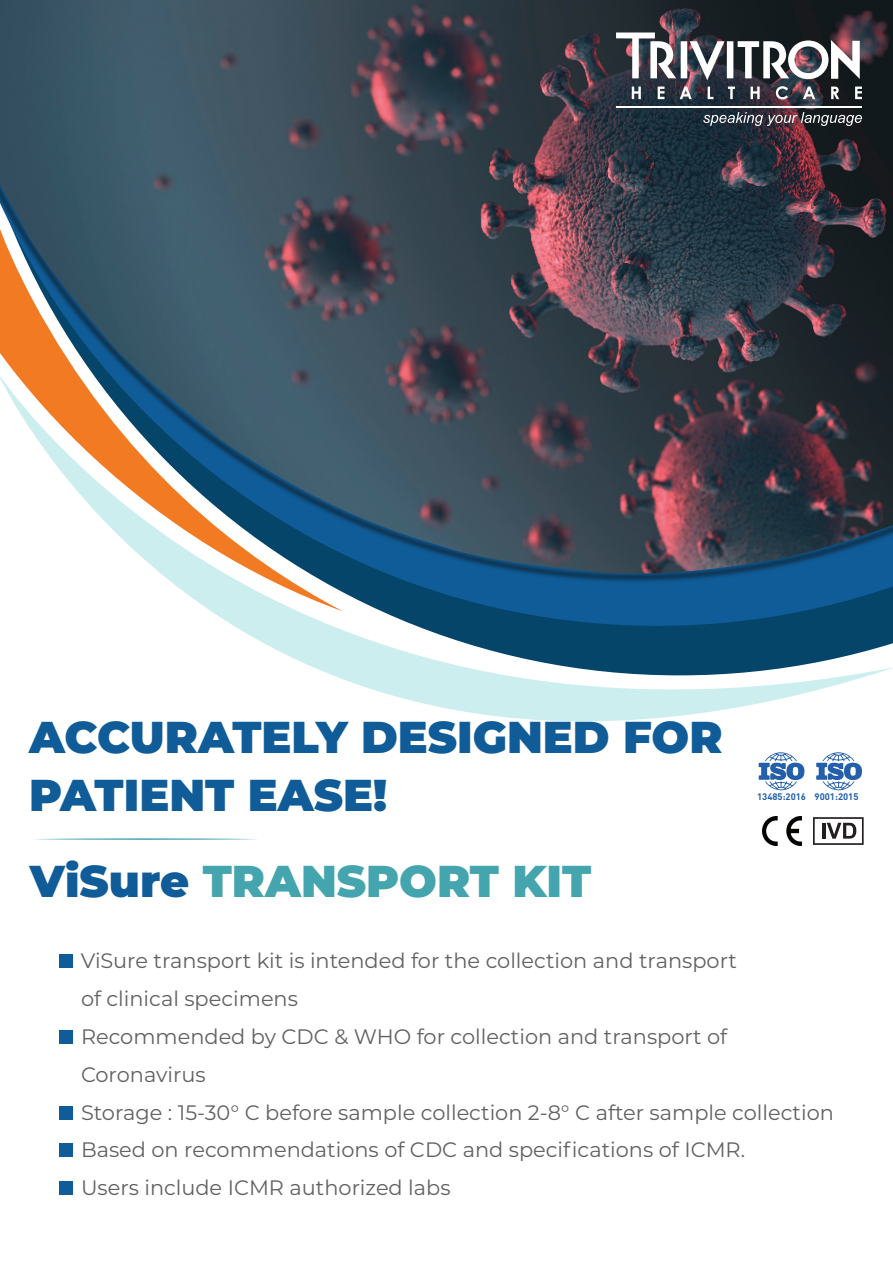
<style>
.page{position:relative;width:893px;height:1263px;background:#fff}
.page>*{position:absolute;margin:0;border:0;box-sizing:border-box;transform-origin:0 0}
.t1{font:900 44.55px/57.6px "Montserrat";color:#0f5c98}
.t2{font:900 44.55px "Montserrat";color:#44a5ae}
.t3{font:20.85px/38px "Montserrat";color:#606160}
.t4{font:700 9.45px "DIN Pro";color:#235fab}
.s1{color:#0f5c98}
</style>
<div class="page">
<div style="left:59px;top:954px;width:14px;height:13px;background:#0f5c98"></div>
<div style="left:59px;top:1106px;width:14px;height:14px;background:#0f5c98"></div>
<div style="left:59px;top:1143px;width:14px;height:14px;background:#0f5c98"></div>
<div style="left:59px;top:1181px;width:14px;height:13px;background:#0f5c98"></div>
<div style="left:59px;top:1031px;width:14px;height:13px;background:#0f5c98"></div>
<svg style="left:34px;top:838px;width:223px;height:2px"></svg>
<svg style="left:169px;top:580px;width:724px;height:141px"></svg>
<img style="left:0;top:0;width:893px;height:580px">
<img style="left:762px;top:817px;width:39px;height:28px">
<svg style="left:813px;top:817px;width:51px;height:28px"></svg>
<svg style="left:759px;top:752px;width:46px;height:38px"></svg>
<svg style="left:816px;top:752px;width:46px;height:38px"></svg>
<svg style="left:616px;top:33px;width:244px;height:47px"></svg>
<svg style="left:632px;top:86px;width:230px;height:13px;background:#565760"></svg>
<svg style="left:703px;top:112px;width:159px;height:14px;background:#59575e"></svg>
<hr style="left:616px;top:106px;width:246px;height:1px;background:#fff">
<h1 class="t1" style="left:29px;top:706px;width:695px">ACCURATELY DESIGNED FOR<br>PATIENT EASE!</h1>
<h1 class="t2" style="left:30px;top:848px;width:563px"><span class="s1">ViSure</span> TRANSPORT KIT</h1>
<p class="t4" style="left:757px;top:790px;width:103px">13485:2016 9001:2015</p>
<p class="t3" style="left:81px;top:941px;width:754px">ViSure transport kit is intended for the collection and transport<br>of clinical specimens<br>Recommended by CDC &amp; WHO for collection and transport of Coronavirus<br>Storage : 15-30° C before sample collection 2-8° C after sample collection Based on recommendations of CDC and specifications of ICMR.<br>Users include ICMR authorized labs</p>
</div>
